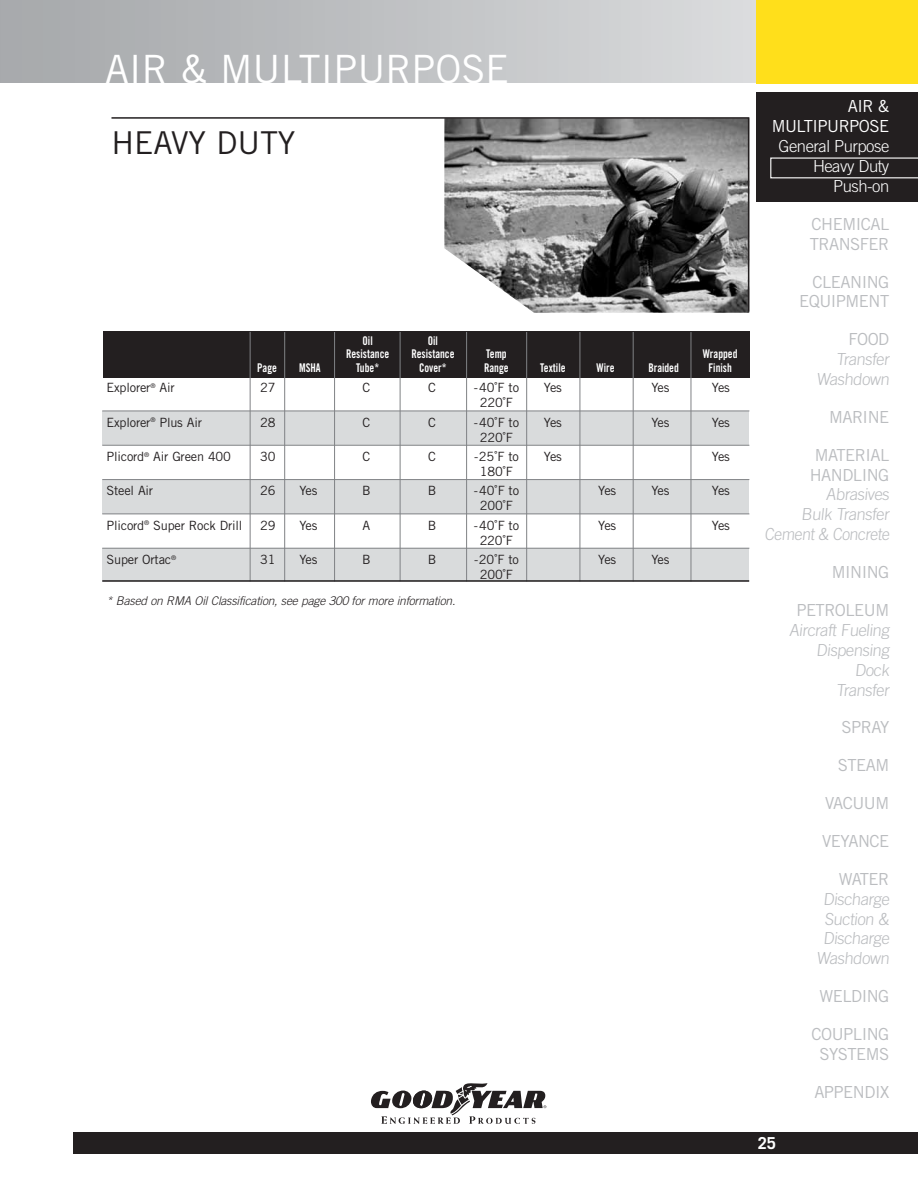
<style>
.page{position:relative;width:918px;height:1188px;background:#fff}
.page>*{position:absolute;margin:0;border:0;box-sizing:border-box;transform-origin:0 0}
.t1{font:39px "Trade Gothic";color:#fff}
.t2{font:31.5px "Trade Gothic";color:#231f20}
.t3{font:16.65px/20px "Trade Gothic";letter-spacing:-.03em;color:#bbbdc0;text-align:center}
.t4{font:300 16.65px/20px "Trade Gothic";letter-spacing:-.03em;color:#bbbdc0;text-align:right}
.t5{font:300 16.65px/20px "Trade Gothic";letter-spacing:-.03em;color:#fff;text-align:right}
.t6{font:16.65px/20px "Trade Gothic";letter-spacing:-.03em;color:#fff;text-align:right}
.t7{font:700 16.5px "Trade Gothic";color:#fff}
.t8{font:12.75px "Trade Gothic";letter-spacing:-.015em;color:#231f20}
.t9{font:12px "Trade Gothic Bold Cond Twenty";color:#fff;scale:.9 1}
.t10{font:italic 300 12px "Trade Gothic";letter-spacing:-.015em;color:#231f20}
</style>
<div class="page">
<div style="left:1px;top:0;width:756px;height:83px;background:linear-gradient(to right,#a4a7a9,#dadbdd)"></div>
<div style="left:756px;top:92px;width:162px;height:110px;background:#231f20"></div>
<div style="left:74px;top:1132px;width:844px;height:21px;background:#231f20"></div>
<div style="left:756px;top:0;width:162px;height:83px;background:#ffdf1b"></div>
<svg style="left:371px;top:1083px;width:175px;height:41px"></svg>
<div style="left:103px;top:332px;width:647px;height:46px;background:#231f20"></div>
<div style="left:102px;top:411px;width:647px;height:34px;background:#d9dbdc"></div>
<div style="left:102px;top:480px;width:647px;height:33px;background:#d9dbdc"></div>
<div style="left:102px;top:548px;width:647px;height:33px;background:#d9dbdc"></div>
<svg style="left:111px;top:117px;width:639px;height:196px"></svg>
<hr style="left:102px;top:411px;width:647px;height:1px;background:#808285">
<hr style="left:102px;top:445px;width:647px;height:1px;background:#808285">
<hr style="left:102px;top:479px;width:647px;height:1px;background:#808285">
<hr style="left:102px;top:514px;width:647px;height:1px;background:#808285">
<hr style="left:102px;top:548px;width:647px;height:1px;background:#808285">
<hr style="left:250px;top:332px;width:1px;height:250px;background:#808285">
<hr style="left:284px;top:332px;width:1px;height:250px;background:#808285">
<hr style="left:466px;top:332px;width:1px;height:250px;background:#808285">
<hr style="left:400px;top:332px;width:1px;height:249px;background:#808285">
<hr style="left:334px;top:332px;width:1px;height:250px;background:#808285">
<hr style="left:526px;top:332px;width:1px;height:250px;background:#808285">
<hr style="left:580px;top:332px;width:1px;height:250px;background:#808285">
<hr style="left:633px;top:332px;width:1px;height:250px;background:#808285">
<hr style="left:691px;top:332px;width:1px;height:250px;background:#808285">
<hr style="left:102px;top:580px;width:647px;height:2px;background:#231f20">
<svg style="left:770px;top:158px;width:148px;height:20px"></svg>
<h1 class="t1" style="left:105px;top:55px;width:405px">AIR &amp; MULTIPURPOSE</h1>
<h2 class="t2" style="left:112px;top:131px;width:185px">HEAVY DUTY</h2>
<p class="t9" style="left:363px;top:336px;width:13px">Oil</p>
<p class="t9" style="left:428px;top:336px;width:13px">Oil</p>
<p class="t9" style="left:346px;top:349px;width:49px">Resistance</p>
<p class="t9" style="left:411px;top:349px;width:49px">Resistance</p>
<p class="t9" style="left:486px;top:349px;width:24px">Temp</p>
<p class="t9" style="left:703px;top:349px;width:40px">Wrapped</p>
<p class="t9" style="left:257px;top:363px;width:23px">Page</p>
<p class="t9" style="left:299px;top:363px;width:25px">MSHA</p>
<p class="t9" style="left:356px;top:363px;width:27px">Tube*</p>
<p class="t9" style="left:419px;top:363px;width:32px">Cover*</p>
<p class="t9" style="left:484px;top:363px;width:29px">Range</p>
<p class="t9" style="left:540px;top:363px;width:30px">Textile</p>
<p class="t9" style="left:597px;top:363px;width:21px">Wire</p>
<p class="t9" style="left:648px;top:363px;width:35px">Braided</p>
<p class="t9" style="left:708px;top:363px;width:27px">Finish</p>
<p class="t8" style="left:107px;top:383px;width:70px">Explorer<sup>®</sup> Air</p>
<p class="t8" style="left:260px;top:383px;width:17px">27</p>
<p class="t8" style="left:363px;top:383px;width:9px">C</p>
<p class="t8" style="left:428px;top:383px;width:9px">C</p>
<p class="t8" style="left:474px;top:383px;width:47px">-40˚F to</p>
<p class="t8" style="left:544px;top:383px;width:20px">Yes</p>
<p class="t8" style="left:651px;top:383px;width:20px">Yes</p>
<p class="t8" style="left:712px;top:383px;width:20px">Yes</p>
<p class="t8" style="left:480px;top:398px;width:35px">220˚F</p>
<p class="t8" style="left:107px;top:417px;width:97px">Explorer<sup>®</sup> Plus Air</p>
<p class="t8" style="left:260px;top:417px;width:17px">28</p>
<p class="t8" style="left:363px;top:417px;width:9px">C</p>
<p class="t8" style="left:428px;top:417px;width:9px">C</p>
<p class="t8" style="left:474px;top:417px;width:47px">-40˚F to</p>
<p class="t8" style="left:544px;top:417px;width:20px">Yes</p>
<p class="t8" style="left:651px;top:417px;width:20px">Yes</p>
<p class="t8" style="left:712px;top:417px;width:20px">Yes</p>
<p class="t8" style="left:480px;top:432px;width:35px">220˚F</p>
<p class="t8" style="left:107px;top:452px;width:126px">Plicord<sup>®</sup> Air Green 400</p>
<p class="t8" style="left:260px;top:452px;width:17px">30</p>
<p class="t8" style="left:363px;top:452px;width:9px">C</p>
<p class="t8" style="left:428px;top:452px;width:9px">C</p>
<p class="t8" style="left:474px;top:452px;width:46px">-25˚F to</p>
<p class="t8" style="left:544px;top:452px;width:20px">Yes</p>
<p class="t8" style="left:712px;top:452px;width:20px">Yes</p>
<p class="t8" style="left:480px;top:467px;width:35px">180˚F</p>
<p class="t8" style="left:107px;top:486px;width:48px">Steel Air</p>
<p class="t8" style="left:260px;top:486px;width:17px">26</p>
<p class="t8" style="left:299px;top:486px;width:20px">Yes</p>
<p class="t8" style="left:362px;top:486px;width:10px">B</p>
<p class="t8" style="left:428px;top:486px;width:10px">B</p>
<p class="t8" style="left:474px;top:486px;width:47px">-40˚F to</p>
<p class="t8" style="left:598px;top:486px;width:20px">Yes</p>
<p class="t8" style="left:651px;top:486px;width:20px">Yes</p>
<p class="t8" style="left:712px;top:486px;width:20px">Yes</p>
<p class="t8" style="left:480px;top:501px;width:35px">200˚F</p>
<p class="t8" style="left:107px;top:520px;width:138px">Plicord<sup>®</sup> Super Rock Drill</p>
<p class="t8" style="left:260px;top:520px;width:17px">29</p>
<p class="t8" style="left:299px;top:520px;width:20px">Yes</p>
<p class="t8" style="left:363px;top:520px;width:9px">A</p>
<p class="t8" style="left:428px;top:520px;width:10px">B</p>
<p class="t8" style="left:474px;top:520px;width:47px">-40˚F to</p>
<p class="t8" style="left:598px;top:520px;width:20px">Yes</p>
<p class="t8" style="left:712px;top:520px;width:20px">Yes</p>
<p class="t8" style="left:480px;top:535px;width:35px">220˚F</p>
<p class="t8" style="left:107px;top:555px;width:71px">Super Ortac<sup>®</sup></p>
<p class="t8" style="left:260px;top:555px;width:17px">31</p>
<p class="t8" style="left:299px;top:555px;width:20px">Yes</p>
<p class="t8" style="left:362px;top:555px;width:10px">B</p>
<p class="t8" style="left:428px;top:555px;width:10px">B</p>
<p class="t8" style="left:474px;top:555px;width:46px">-20˚F to</p>
<p class="t8" style="left:598px;top:555px;width:20px">Yes</p>
<p class="t8" style="left:651px;top:555px;width:20px">Yes</p>
<p class="t8" style="left:480px;top:570px;width:35px">200˚F</p>
<p class="t10" style="left:107px;top:596px;width:350px">* Based on RMA Oil Classification, see page 300 for more information.</p>
<h3 class="t6" style="left:772px;top:98px;width:119px">AIR &amp;<br>MULTIPURPOSE</h3>
<h3 class="t5" style="left:779px;top:138px;width:112px">General Purpose<br>Heavy Duty<br>Push-on</h3>
<h3 class="t3" style="left:810px;top:215px;width:81px;text-align:left">CHEMICAL<br>TRANSFER</h3>
<h3 class="t3" style="left:799px;top:273px;width:92px;text-align:right">CLEANING<br>EQUIPMENT</h3>
<h3 class="t3" style="left:848px;top:331px;width:43px">FOOD</h3>
<h3 class="t4" style="left:816px;top:351px;width:76px">Transfer<br>Washdown</h3>
<h3 class="t3" style="left:829px;top:408px;width:62px">MARINE</h3>
<h3 class="t3" style="left:810px;top:446px;width:81px">MATERIAL<br>HANDLING</h3>
<h3 class="t4" style="left:765px;top:486px;width:128px">Abrasives<br>Bulk Transfer<br>Cement &amp; Concrete</h3>
<h3 class="t3" style="left:832px;top:564px;width:59px">MINING</h3>
<h3 class="t3" style="left:796px;top:602px;width:94px">PETROLEUM</h3>
<h3 class="t4" style="left:789px;top:621px;width:103px">Aircraft Fueling<br>Dispensing<br>Dock<br>Transfer</h3>
<h3 class="t3" style="left:841px;top:719px;width:49px">SPRAY</h3>
<h3 class="t3" style="left:838px;top:757px;width:53px">STEAM</h3>
<h3 class="t3" style="left:825px;top:795px;width:66px">VACUUM</h3>
<h3 class="t3" style="left:822px;top:833px;width:69px">VEYANCE</h3>
<h3 class="t3" style="left:839px;top:871px;width:52px">WATER</h3>
<h3 class="t4" style="left:816px;top:890px;width:76px;text-align:center">Discharge<br>Suction &amp;<br>Discharge<br>Washdown</h3>
<h3 class="t3" style="left:819px;top:988px;width:71px">WELDING</h3>
<h3 class="t3" style="left:812px;top:1026px;width:79px">COUPLING<br>SYSTEMS</h3>
<h3 class="t3" style="left:814px;top:1084px;width:77px">APPENDIX</h3>
<p class="t7" style="left:758px;top:1138px;width:20px">25</p>
</div>
